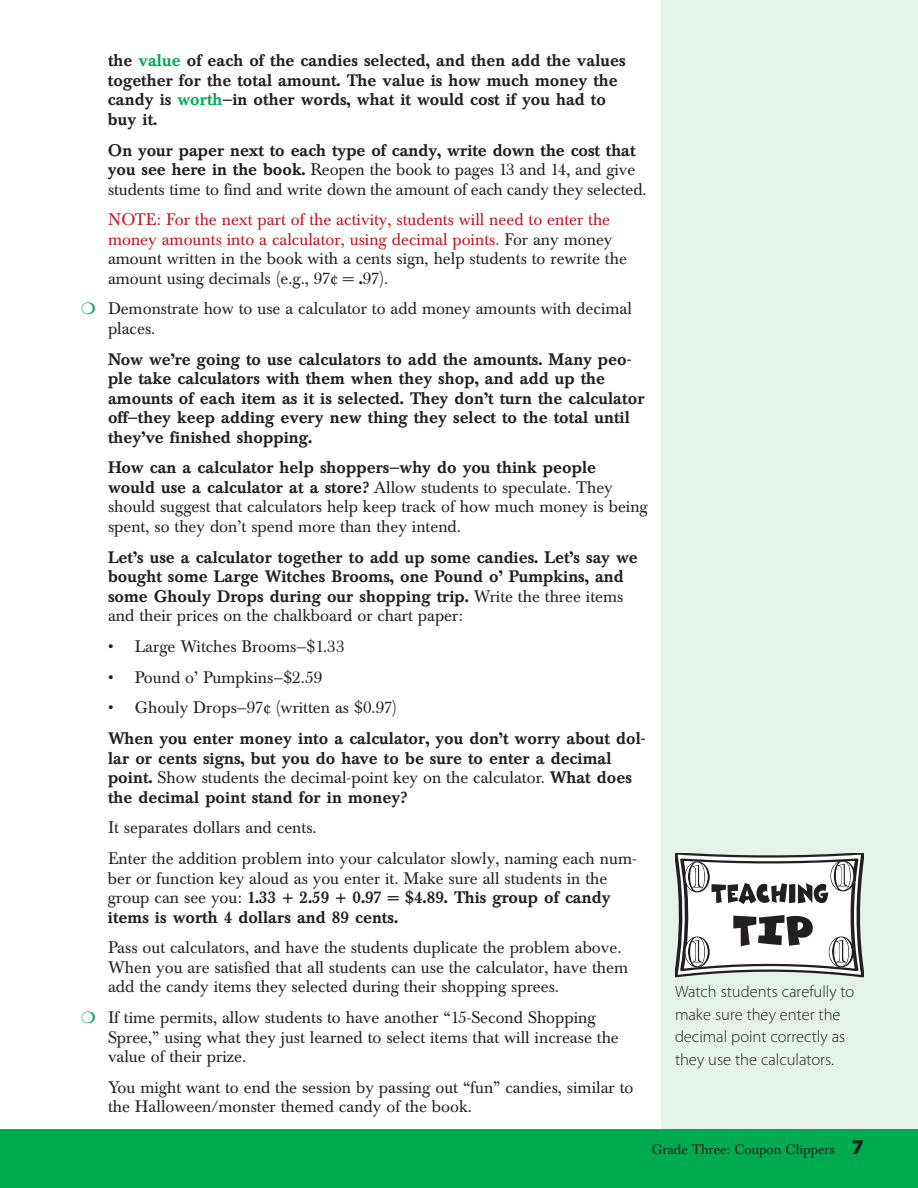
<style>
.page{position:relative;width:918px;height:1188px;background:#fff}
.page>*{position:absolute;margin:0;border:0;box-sizing:border-box;transform-origin:0 0}
.t1{font:16.5px/19.5px "Baskerville BE";color:#231f20}
.t2{font:500 16.5px/19.5px "Baskerville BE";color:#231f20}
.t3{font:16.5px/19.5px "Baskerville BE";color:#c4131b}
.t4{font:300 16.5px/22.5px "Myriad Pro";color:#231f20}
.t5{font:13.5px "Baskerville BE";color:#231f20}
.s1{color:#00aa4f}
.s2{font-weight:500}
.s3{color:#231f20}
.s4{font-weight:500;color:#231f20}
.s5{font-weight:400}
.s6{font-family:"Myriad Pro";font-weight:900;font-size:21px}
</style>
<div class="page">
<div style="left:662px;top:0;width:256px;height:1188px;background:#e5f3e8"></div>
<div style="left:0;top:1130px;width:918px;height:58px;background:#00aa4f"></div>
<svg style="left:675px;top:854px;width:189px;height:123px;background:#bdbdbc"></svg>
<p class="t2" style="left:108px;top:53px;width:519px">the <span class="s1">value</span> of each of the candies selected, and then add the values together for the total amount. The value is how much money the candy is <span class="s1">worth</span>—in other words, what it would cost if you had to buy it.</p>
<p class="t1" style="left:108px;top:142px;width:540px"><span class="s2">On your paper next to each type of candy, write down the cost that you see here in the book.</span> Reopen the book to pages 13 and 14, and give students time to find and write down the amount of each candy they selected.</p>
<p class="t3" style="left:108px;top:212px;width:520px">NOTE: For the next part of the activity, students will need to enter the money amounts into a calculator, using decimal points. <span class="s3">For any money amount written in the book with a cents sign, help students to rewrite the amount using decimals (e.g., 97¢ =</span> <span class="s4">.</span><span class="s3">97).</span></p>
<p class="t1" style="left:108px;top:301px;width:525px;text-indent:-27px"><span class="s1">❍</span> Demonstrate how to use a calculator to add money amounts with decimal places.</p>
<p class="t2" style="left:108px;top:351px;width:538px">Now we’re going to use calculators to add the amounts. Many peo&shy;ple take calculators with them when they shop, and add up the amounts of each item as it is selected. They don’t turn the calculator off—they keep adding every new thing they select to the total until they’ve finished shopping.</p>
<p class="t1" style="left:108px;top:460px;width:541px"><span class="s2">How can a calculator help shoppers—why do you think people<br>would use a calculator at a store?</span> Allow students to speculate. They should suggest that calculators help keep track of how much money is being spent, so they don’t spend more than they intend.</p>
<p class="t2" style="left:108px;top:549px;width:531px">Let’s use a calculator together to add up some candies. Let’s say we bought some Large Witches Brooms, one Pound o’ Pumpkins, and some Ghouly Drops during our shopping trip. <span class="s5">Write the three items and their prices on the chalkboard or chart paper:</span></p>
<p class="t1" style="left:108px;top:638px;width:238px">• Large Witches Brooms—$1.33</p>
<p class="t1" style="left:108px;top:669px;width:216px">• Pound o’ Pumpkins—$2.59</p>
<p class="t1" style="left:108px;top:700px;width:291px">• Ghouly Drops—97¢ (written as $0.97)</p>
<p class="t2" style="left:108px;top:731px;width:539px">When you enter money into a calculator, you don’t worry about dol&shy;lar or cents signs, but you do have to be sure to enter a decimal point. <span class="s5">Show students the decimal-point key on the calculator.</span> What does the decimal point stand for in money?</p>
<p class="t1" style="left:108px;top:814px;width:530px;line-height:30.8px">It separates dollars and cents.<br>Enter the addition problem into your calculator slowly, naming each num-</p>
<p class="t1" style="left:108px;top:870px;width:504px">ber or function key aloud as you enter it. Make sure all students in the group can see you: <span class="s2">1.33 + 2.59 + 0.97 = $4.89. This group of candy items is worth 4 dollars and 89 cents.</span></p>
<p class="t1" style="left:108px;top:940px;width:522px">Pass out calculators, and have the students duplicate the problem above.<br>When you are satisfied that all students can use the calculator, have them add the candy items they selected during their shopping sprees.</p>
<p class="t1" style="left:108px;top:1009px;width:512px;text-indent:-27px"><span class="s1">❍</span> If time permits, allow students to have another “15-Second Shopping<br>Spree,” using what they just learned to select items that will increase the value of their prize.</p>
<p class="t1" style="left:108px;top:1079px;width:527px">You might want to end the session by passing out “fun” candies, similar to the Halloween/monster themed candy of the book.</p>
<p class="t4" style="left:675px;top:982px;width:181px">Watch students carefully to make sure they enter the decimal point correctly as they use the calculators.</p>
<p class="t5" style="left:652px;top:1144px;width:214px">Grade Three: Coupon Clippers <span class="s6">7</span></p>
</div>
